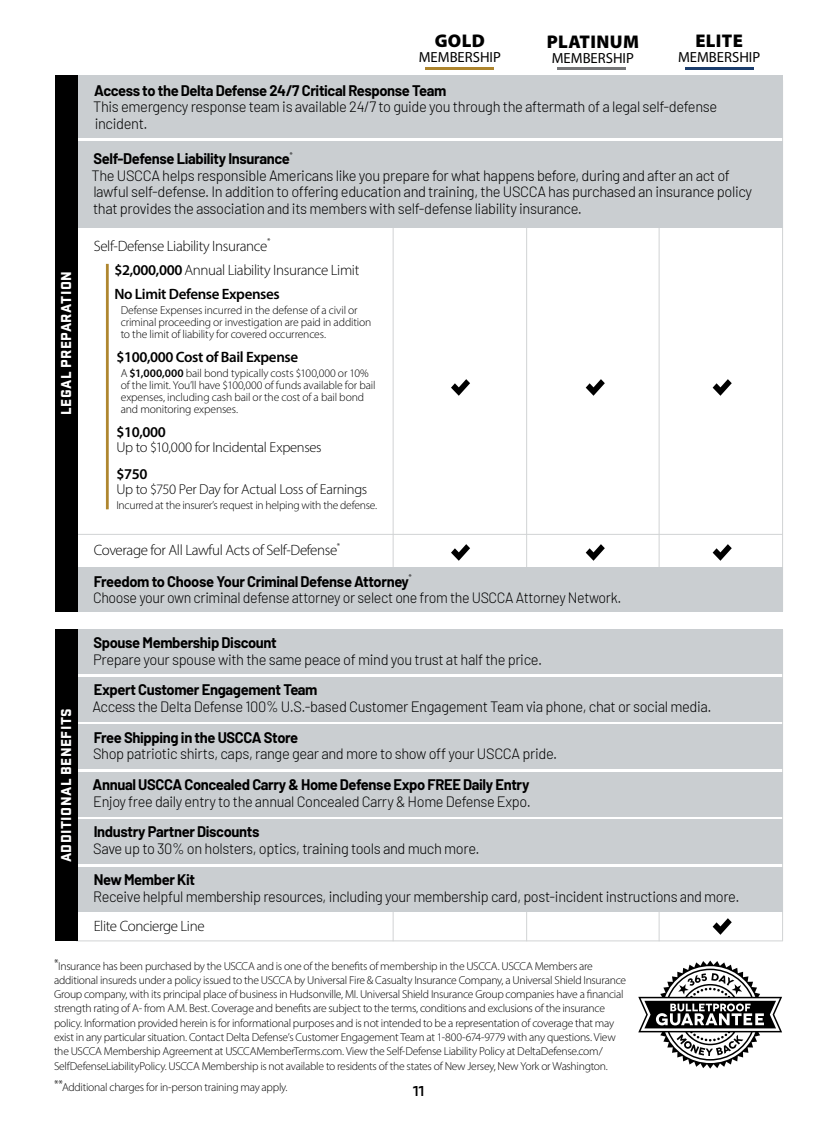
<style>
.page{position:relative;width:837px;height:1134px;background:#fff}
.page>*{position:absolute;margin:0;border:0;box-sizing:border-box;transform-origin:0 0}
.t1{font:900 18.45px "Myriad Pro";letter-spacing:.02em;color:#000}
.t2{font:300 15px/16.5px "Barlow";letter-spacing:-.025em;color:#000}
.t3{font:700 15px "Barlow";letter-spacing:-.025em;color:#000}
.t4{font:300 15px/24px "Myriad Pro";letter-spacing:-.025em;color:#000}
.t5{font:300 15px/16.5px "Barlow";letter-spacing:-.025em;color:#000;scale:.95 1}
.t6{font:600 15px "Myriad Pro";letter-spacing:-.025em;color:#000}
.t7{font:900 15px "Stratum 1";letter-spacing:.03em;color:#fff}
.t8{font:700 15px "Stratum 1";color:#000}
.t9{font:14.7px "Myriad Pro";color:#000}
.t10{font:300 14.4px "Myriad Pro";letter-spacing:-.025em;color:#000}
.t11{font:300 11.55px/14.4px "Myriad Pro";letter-spacing:-.02em;color:#000}
.s1{font-weight:700}
.s2{font-weight:600}
</style>
<div class="page">
<hr style="left:76px;top:534px;width:707px;height:1px;background:#d1d3d4">
<hr style="left:76px;top:940px;width:707px;height:1px;background:#d1d3d4">
<svg style="left:451px;top:379px;width:19px;height:17px"></svg>
<svg style="left:451px;top:544px;width:19px;height:17px"></svg>
<svg style="left:586px;top:379px;width:19px;height:17px"></svg>
<svg style="left:586px;top:544px;width:19px;height:17px"></svg>
<svg style="left:713px;top:379px;width:19px;height:17px"></svg>
<svg style="left:713px;top:544px;width:19px;height:17px"></svg>
<svg style="left:713px;top:918px;width:19px;height:17px"></svg>
<div style="left:106px;top:264px;width:3px;height:245px;background:#ae852d;border:1px solid #ae852d"></div>
<hr style="left:393px;top:220px;width:1px;height:354px;background:#d1d3d4">
<svg style="left:393px;top:912px;width:1px;height:28px"></svg>
<hr style="left:526px;top:220px;width:1px;height:354px;background:#d1d3d4">
<svg style="left:526px;top:912px;width:1px;height:28px"></svg>
<hr style="left:659px;top:221px;width:1px;height:353px;background:#d1d3d4">
<svg style="left:659px;top:912px;width:1px;height:28px"></svg>
<hr style="left:782px;top:80px;width:1px;height:531px;background:#d1d3d4">
<hr style="left:782px;top:630px;width:1px;height:311px;background:#d1d3d4">
<svg style="left:638px;top:961px;width:144px;height:108px"></svg>
<div style="left:78px;top:76px;width:705px;height:62px;background:#caced1"></div>
<div style="left:78px;top:677px;width:705px;height:44px;background:#caced1"></div>
<div style="left:78px;top:629px;width:705px;height:45px;background:#caced1"></div>
<div style="left:78px;top:867px;width:705px;height:45px;background:#caced1"></div>
<div style="left:78px;top:819px;width:705px;height:45px;background:#caced1"></div>
<div style="left:77px;top:567px;width:706px;height:45px;background:#caced1"></div>
<div style="left:78px;top:724px;width:705px;height:45px;background:#caced1"></div>
<div style="left:78px;top:772px;width:705px;height:45px;background:#caced1"></div>
<div style="left:78px;top:141px;width:705px;height:86px;background:#caced1"></div>
<div style="left:55px;top:76px;width:22px;height:536px;background:#000"></div>
<div style="left:55px;top:629px;width:22px;height:312px;background:#000"></div>
<hr style="left:557px;top:67px;width:68px;height:3px;background:#757678">
<hr style="left:426px;top:67px;width:68px;height:3px;background:#ae852d">
<hr style="left:685px;top:67px;width:68px;height:3px;background:#1b3d6d">
<h1 class="t1" style="left:435px;top:30px;width:52px">GOLD</h1>
<p class="t9" style="left:419px;top:48px;width:84px">MEMBERSHIP</p>
<h1 class="t1" style="left:547px;top:31px;width:94px">PLATINUM</h1>
<p class="t9" style="left:552px;top:49px;width:84px">MEMBERSHIP</p>
<h1 class="t1" style="left:695px;top:30px;width:49px">ELITE</h1>
<p class="t9" style="left:678px;top:48px;width:84px">MEMBERSHIP</p>
<p class="t3" style="left:94px;top:79px;width:354px">Access to the Delta Defense 24/7 Critical Response Team</p>
<p class="t2" style="left:93px;top:100px;width:626px">This emergency response team is available 24/7 to guide you through the aftermath of a legal self-defense incident.</p>
<p class="t7" style="left:61px;top:415px;width:145px;rotate:-90deg">LEGAL PREPARATION</p>
<p class="t7" style="left:61px;top:862px;width:155px;rotate:-90deg">ADDITIONAL BENEFITS</p>
<p class="t2" style="left:92px;top:152px;width:662px"><span class="s1">Self-Defense Liability Insurance</span><sup>*<br></sup>The USCCA helps responsible Americans like you prepare for what happens before, during and after an act of lawful self-defense. In addition to offering education and training, the USCCA has purchased an insurance policy that provides the association and its members with self-defense liability insurance.</p>
<p class="t4" style="left:114px;top:235px;width:246px;text-indent:-21px">Self-Defense Liability Insurance<sup>*<br></sup><span class="s2">$2,000,000</span> Annual Liability Insurance Limit<br><span class="s2">No Limit Defense Expenses</span></p>
<p class="t11" style="left:121px;top:305px;width:252px;line-height:12px">Defense Expenses incurred in the defense of a civil or criminal proceeding or investigation are paid in addition to the limit of liability for covered occurrences.</p>
<p class="t6" style="left:116px;top:351px;width:183px">$100,000 Cost of Bail Expense</p>
<p class="t11" style="left:121px;top:368px;width:256px;line-height:12px">A <span class="s2">$1,000,000</span> bail bond typically costs $100,000 or 10% of the limit. You’ll have $100,000 of funds available for bail expenses, including cash bail or the cost of a bail bond and monitoring expenses.</p>
<p class="t6" style="left:116px;top:426px;width:51px">$10,000</p>
<p class="t10" style="left:116px;top:441px;width:207px">Up to $10,000 for Incidental Expenses</p>
<p class="t6" style="left:116px;top:468px;width:33px">$750</p>
<p class="t10" style="left:116px;top:483px;width:252px">Up to $750 Per Day for Actual Loss of Earnings</p>
<p class="t11" style="left:116px;top:499px;width:262px">Incurred at the insurer’s request in helping with the defense.</p>
<p class="t4" style="left:94px;top:539px;width:248px">Coverage for All Lawful Acts of Self-Defense<sup>*</sup></p>
<p class="t5" style="left:93px;top:574px;width:558px"><span class="s1">Freedom to Choose Your Criminal Defense Attorney</span><sup>*<br></sup>Choose your own criminal defense attorney or select one from the USCCA Attorney Network.</p>
<p class="t3" style="left:94px;top:632px;width:185px">Spouse Membership Discount</p>
<p class="t2" style="left:93px;top:652px;width:450px">Prepare your spouse with the same peace of mind you trust at half the price.</p>
<p class="t3" style="left:94px;top:679px;width:225px">Expert Customer Engagement Team</p>
<p class="t2" style="left:92px;top:699px;width:621px">Access the Delta Defense 100% U.S.-based Customer Engagement Team via phone, chat or social media.</p>
<p class="t3" style="left:94px;top:726px;width:206px">Free Shipping in the USCCA Store</p>
<p class="t2" style="left:93px;top:747px;width:466px">Shop patriotic shirts, caps, range gear and more to show off your USCCA pride.</p>
<p class="t3" style="left:93px;top:774px;width:438px">Annual USCCA Concealed Carry &amp; Home Defense Expo FREE Daily Entry</p>
<p class="t2" style="left:93px;top:794px;width:439px">Enjoy free daily entry to the annual Concealed Carry &amp; Home Defense Expo.</p>
<p class="t3" style="left:94px;top:821px;width:167px">Industry Partner Discounts</p>
<p class="t2" style="left:93px;top:841px;width:388px">Save up to 30% on holsters, optics, training tools and much more.</p>
<p class="t3" style="left:94px;top:869px;width:103px">New Member Kit</p>
<p class="t2" style="left:93px;top:889px;width:648px">Receive helpful membership resources, including your membership card, post-incident instructions and more.</p>
<p class="t4" style="left:94px;top:915px;width:112px">Elite Concierge Line</p>
<p class="t11" style="left:54px;top:959px;width:574px">*Insurance has been purchased by the USCCA and is one of the benefits of membership in the USCCA. USCCA Members are additional insureds under a policy issued to the USCCA by Universal Fire &amp; Casualty Insurance Company, a Universal Shield Insurance Group company, with its principal place of business in Hudsonville, MI. Universal Shield Insurance Group companies have a financial strength rating of A- from A.M. Best. Coverage and benefits are subject to the terms, conditions and exclusions of the insurance policy. Information provided herein is for informational purposes and is not intended to be a representation of coverage that may exist in any particular situation. Contact Delta Defense’s Customer Engagement Team at 1-800-674-9779 with any questions. View the USCCA Membership Agreement at USCCAMemberTerms.com. View the Self-Defense Liability Policy at DeltaDefense.com/ SelfDefenseLiabilityPolicy. USCCA Membership is not available to residents of the states of New Jersey, New York or Washington.</p>
<p class="t11" style="left:54px;top:1081px;width:235px">**Additional charges for in-person training may apply.</p>
<p class="t8" style="left:413px;top:1086px;width:13px">11</p>
</div>
